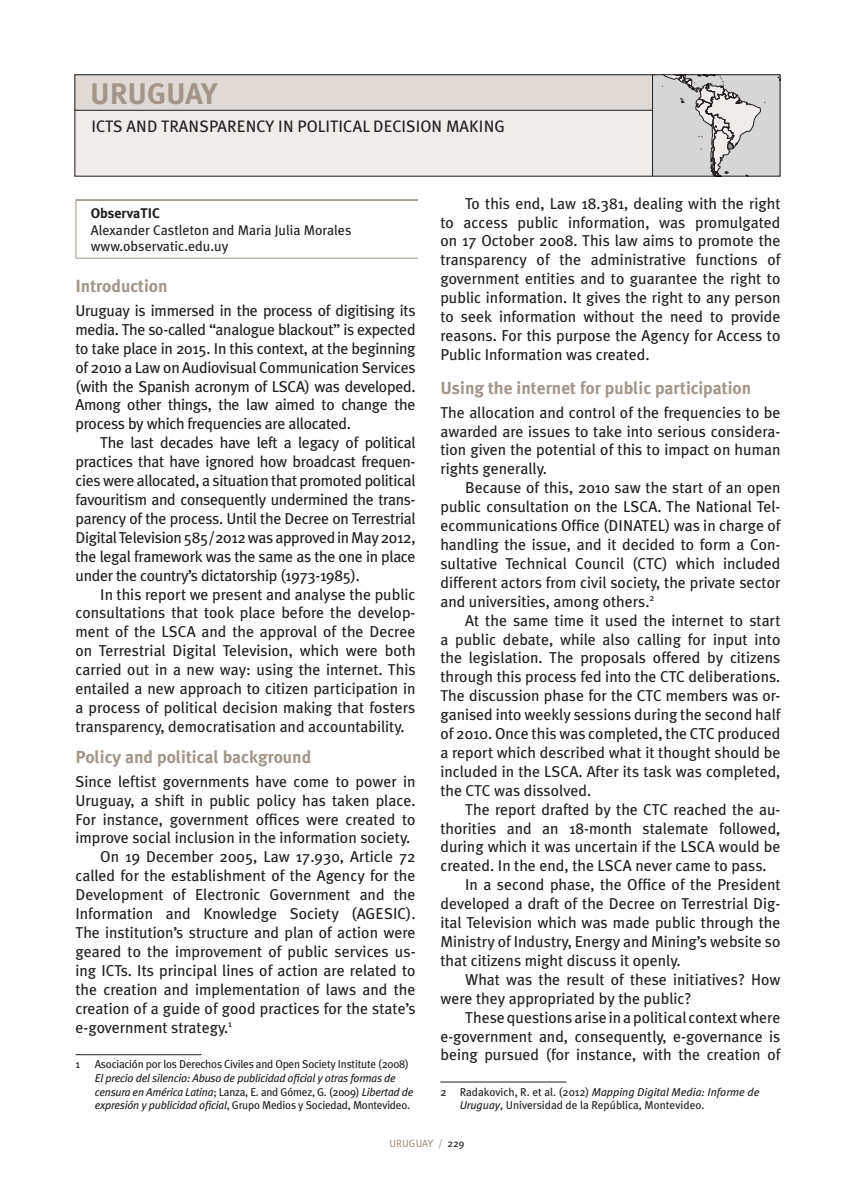
<style>
.page{position:relative;width:844px;height:1191px;background:#fff}
.page>*{position:absolute;margin:0;border:0;box-sizing:border-box;transform-origin:0 0}
.t1{font:700 29.75px "Meta Plus";color:#a19689}
.t2{font:700 17.5px "Meta Plus";color:#a19689}
.t3{font:16.62px "Meta Plus";color:#231f20}
.t4{font:15.75px/18.9px "Meta Plus";color:#231f20;text-align:justify}
.t5{font:15.75px/18.9px "Meta Plus";letter-spacing:-.02em;color:#231f20}
.t6{font:14px/16.6px "Meta Plus";color:#231f20}
.t7{font:700 14px "Meta Plus";color:#231f20}
.t8{font:italic 11.38px/13.7px "Meta Plus";letter-spacing:-.02em;color:#231f20}
.t9{font:11.38px/13.7px "Meta Plus";color:#231f20}
.t10{font:11.38px "Meta Plus";letter-spacing:-.02em;color:#231f20}
.t11{font:10.5px "Meta Plus";color:#a19689}
.s1{font-style:normal}
.s2{font-style:italic}
.s3{color:#231f20}
</style>
<div class="page">
<div style="left:74px;top:74px;width:706px;height:103px;background:#efedeb"></div>
<div style="left:74px;top:74px;width:578px;height:36px;background:#dfdad6"></div>
<hr style="left:74px;top:110px;width:578px;height:1px;background:#231f20">
<div style="left:74px;top:74px;width:706px;height:103px;border:1px solid #231f20"></div>
<hr style="left:75px;top:1054px;width:126px;height:1px;background:#231f20">
<hr style="left:440px;top:1081px;width:126px;height:1px;background:#231f20">
<hr style="left:75px;top:201px;width:1px;height:57px;background:#a19689">
<hr style="left:75px;top:199px;width:343px;height:2px;background:#a19689">
<hr style="left:75px;top:258px;width:343px;height:1px;background:#a19689">
<svg style="left:652px;top:74px;width:129px;height:102px"></svg>
<hr style="left:652px;top:75px;width:1px;height:101px;background:#231f20">
<h1 class="t1" style="left:90px;top:76px;width:39px">Urugua</h1>
<h1 class="t1" style="left:201px;top:76px;width:18px">y</h1>
<p class="t3" style="left:91px;top:116px;width:40px">ICTs and</p>
<p class="t3" style="left:161px;top:116px;width:5px">transparency</p>
<p class="t3" style="left:278px;top:116px;width:24px">in political</p>
<p class="t3" style="left:373px;top:116px;width:5px">decision</p>
<p class="t3" style="left:446px;top:116px;width:3px">making</p>
<p class="t7" style="left:91px;top:205px;width:70px">ObservaTIC</p>
<p class="t6" style="left:91px;top:221px;width:262px">Alexander Castleton and Maria Julia Morales www.observatic.edu.uy</p>
<p class="t2" style="left:75px;top:276px;width:94px">Introduction</p>
<p class="t5" style="left:75px;top:301px;width:341px">Uruguay is immersed in the process of digitising its media. The so-called “analogue blackout” is expected to take place in 2015. In this context, at the beginning of 2010 a Law on Audiovisual Communication Services (with the Spanish acronym of LSCA) was developed.<br>Among other things, the law aimed to change the process by which frequencies are allocated.</p>
<p class="t4" style="left:75px;top:433px;width:341px;text-indent:25px">The last decades have left a legacy of political practices that have ignored how broadcast frequen&shy;cies were allocated, a situation that promoted political favouritism and consequently undermined the trans&shy;parency of the process. Until the Decree on Terrestrial Digital Television 585/2012 was approved in May 2012, the legal framework was the same as the one in place under the country’s dictatorship (1973-1985).</p>
<p class="t4" style="left:75px;top:584px;width:341px;text-indent:25px">In this report we present and analyse the public consultations that took place before the develop&shy;ment of the LSCA and the approval of the Decree on Terrestrial Digital Television, which were both carried out in a new way: using the internet. This entailed a new approach to citizen participation in a process of political decision making that fosters transparency, democratisation and accountability.</p>
<p class="t2" style="left:75px;top:746px;width:237px">Policy and political background</p>
<p class="t4" style="left:75px;top:771px;width:341px">Since leftist governments have come to power in</p>
<p class="t4" style="left:75px;top:790px;width:339px">Uruguay, a shift in public policy has taken place.</p>
<p class="t4" style="left:75px;top:809px;width:341px">For instance, government offices were created to</p>
<p class="t4" style="left:75px;top:828px;width:334px">improve social inclusion in the information society.</p>
<p class="t4" style="left:100px;top:847px;width:317px">On 19 December 2005, Law 17.930, Article 72</p>
<p class="t4" style="left:75px;top:866px;width:341px">called for the establishment of the Agency for the</p>
<p class="t4" style="left:75px;top:885px;width:341px">Development of Electronic Government and the</p>
<p class="t4" style="left:75px;top:904px;width:339px">Information and Knowledge Society (AGESIC).</p>
<p class="t4" style="left:75px;top:923px;width:341px">The institution’s structure and plan of action were</p>
<p class="t4" style="left:75px;top:941px;width:341px">geared to the improvement of public services us-</p>
<p class="t4" style="left:75px;top:960px;width:341px">ing ICTs. Its principal lines of action are related to</p>
<p class="t4" style="left:75px;top:979px;width:341px">the creation and implementation of laws and the</p>
<p class="t4" style="left:75px;top:998px;width:341px">creation of a guide of good practices for the state’s</p>
<p class="t4" style="left:75px;top:1017px;width:158px">e‑government strategy. <sup>1</sup></p>
<p class="t10" style="left:75px;top:1057px;width:6px">1</p>
<p class="t10" style="left:95px;top:1057px;width:315px">Asociación por los Derechos Civiles and Open Society Institute (2008)</p>
<p class="t8" style="left:95px;top:1071px;width:320px">El precio del silencio: Abuso de publicidad oficial y otras formas de censura en América Latina<span class="s1">; Lanza, E. and Gómez, G. (2009)</span> Libertad de expresión y publicidad oficial<span class="s1">, Grupo Medios y Sociedad, Montevideo.</span></p>
<p class="t4" style="left:440px;top:193px;width:341px;text-indent:25px">To this end, Law 18.381, dealing with the right to access public information, was promulgated on 17 October 2008. This law aims to promote the transparency of the administrative functions of government entities and to guarantee the right to public information. It gives the right to any person to seek information without the need to provide reasons. For this purpose the Agency for Access to Public Information was created.</p>
<p class="t2" style="left:440px;top:377px;width:312px">Using the internet for public participation</p>
<p class="t4" style="left:440px;top:402px;width:341px">The allocation and control of the frequencies to be awarded are issues to take into serious considera&shy;tion given the potential of this to impact on human rights generally.</p>
<p class="t4" style="left:440px;top:478px;width:341px;text-indent:25px">Because of this, 2010 saw the start of an open public consultation on the LSCA. The National Tel&shy;ecommunications Office (DINATEL) was in charge of handling the issue, and it decided to form a Con&shy;sultative Technical Council (CTC) which included different actors from civil society, the private sector and universities, among others. <sup>2</sup></p>
<p class="t4" style="left:440px;top:610px;width:341px;text-align:left;text-indent:25px">At the same time it used the internet to start a public debate, while also calling for input into the legislation. The proposals offered by citizens through this process fed into the CTC deliberations.<br>The discussion phase for the CTC members was or&shy;ganised into weekly sessions during the second half of 2010. Once this was completed, the CTC produced a report which described what it thought should be included in the LSCA. After its task was completed, the CTC was dissolved.</p>
<p class="t4" style="left:465px;top:799px;width:317px">The report drafted by the CTC reached the au-</p>
<p class="t4" style="left:440px;top:818px;width:341px">thorities and an 18-month stalemate followed,</p>
<p class="t4" style="left:440px;top:837px;width:341px">during which it was uncertain if the LSCA would be</p>
<p class="t4" style="left:440px;top:856px;width:326px">created. In the end, the LSCA never came to pass.</p>
<p class="t4" style="left:465px;top:875px;width:317px">In a second phase, the Office of the President</p>
<p class="t4" style="left:440px;top:894px;width:341px">developed a draft of the Decree on Terrestrial Dig-</p>
<p class="t4" style="left:440px;top:913px;width:341px">ital Television which was made public through the</p>
<p class="t4" style="left:440px;top:932px;width:341px">Ministry of Industry, Energy and Mining’s website so</p>
<p class="t4" style="left:440px;top:950px;width:240px">that citizens might discuss it openly.</p>
<p class="t4" style="left:465px;top:969px;width:317px">What was the result of these initiatives? How</p>
<p class="t4" style="left:440px;top:988px;width:252px">were they appropriated by the public?</p>
<p class="t4" style="left:465px;top:1007px;width:317px">These questions arise in a political context where</p>
<p class="t4" style="left:440px;top:1026px;width:341px">e‑government and, consequently, e‑governance is</p>
<p class="t4" style="left:440px;top:1045px;width:341px">being pursued (for instance, with the creation of</p>
<p class="t9" style="left:459px;top:1084px;width:301px;text-indent:-19px">2 Radakovich, R. et al. (2012) <span class="s2">Mapping Digital Media: Informe de<br>Uruguay</span>, Universidad de la República, Montevideo.</p>
<p class="t11" style="left:389px;top:1137px;width:77px">URUGUAY / <span class="s3">229</span></p>
</div>
